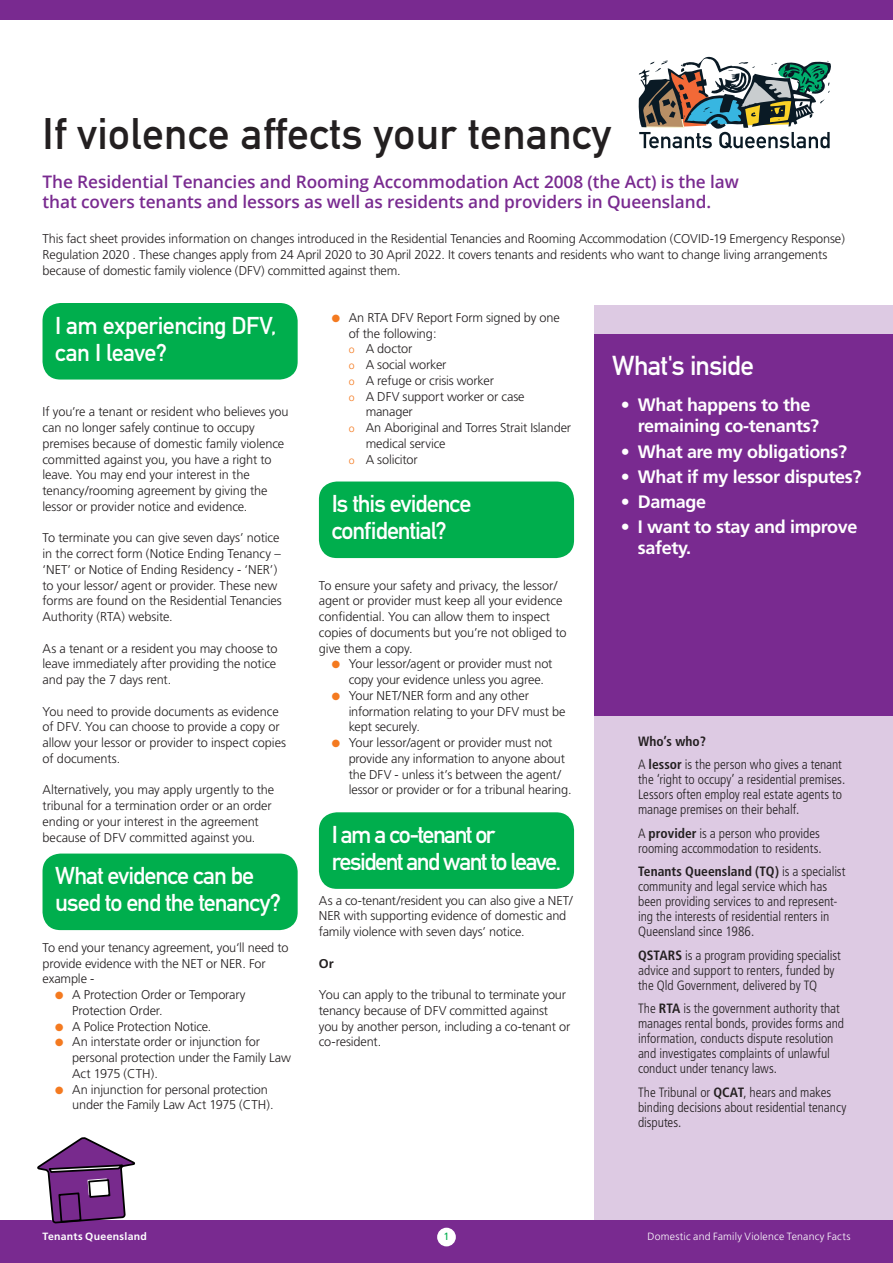
<style>
.page{position:relative;width:893px;height:1263px;background:#fff}
.page>*{position:absolute;margin:0;border:0;box-sizing:border-box;transform-origin:0 0}
.t1{font:43.5px "DIN Mittelschrift";letter-spacing:.01em;color:#231f20}
.t2{font:27px "DIN Mittelschrift";letter-spacing:-.03em;color:#fff}
.t3{font:24px/27px "DIN Mittelschrift";letter-spacing:-.045em;color:#fff}
.t4{font:24px/27px "DIN Mittelschrift";letter-spacing:-.065em;color:#fff}
.t5{font:24px/27px "DIN Mittelschrift";letter-spacing:-.025em;color:#fff}
.t6{font:700 18px/21px "Frutiger";letter-spacing:-.02em;color:#fff}
.t7{font:600 17.25px/20.7px "Open Sans";letter-spacing:-.005em;color:#792a90}
.t8{font:300 condensed 13.5px/15px "Frutiger";letter-spacing:-.005em;color:#231f20}
.t9{font:300 12.75px/15.8px "Frutiger";letter-spacing:-.01em;color:#231f20}
.t10{font:700 12.75px "Frutiger";color:#231f20}
.t11{font:300 10.5px "Frutiger";letter-spacing:.02em;color:#fff}
.t12{font:700 10.5px "Frutiger";letter-spacing:.03em;color:#fff}
.t13{font:10.5px "Frutiger";color:#00ae4d}
.s1{color:#f47a20}
.s2{font-size:10.5px;color:#f47a20}
.s3{font-weight:900}
.s4{font-weight:700}
</style>
<div class="page">
<div style="left:594px;top:305px;width:299px;height:930px;background:#ddcae3"></div>
<div style="left:594px;top:334px;width:299px;height:382px;background:#792a90"></div>
<div style="left:0;top:1220px;width:893px;height:43px;background:#792a90"></div>
<div style="left:437px;top:1228px;width:19px;height:18px;background:#fff;border-radius:50%"></div>
<div style="left:0;top:0;width:893px;height:20px;background:#792a90"></div>
<svg style="left:639px;top:57px;width:192px;height:91px"></svg>
<div style="left:43px;top:303px;width:255px;height:77px;background:#00ae4d;border-radius:18px"></div>
<div style="left:43px;top:853px;width:255px;height:77px;background:#00ae4d;border-radius:18px"></div>
<div style="left:319px;top:481px;width:255px;height:77px;background:#00ae4d;border-radius:18px"></div>
<div style="left:319px;top:812px;width:255px;height:77px;background:#00ae4d;border-radius:18px"></div>
<svg style="left:37px;top:1137px;width:98px;height:86px"></svg>
<h1 class="t1" style="left:43px;top:108px;width:570px">If violence affects your tenancy</h1>
<h3 class="t7" style="left:43px;top:171px;width:698px">The Residential Tenancies and Rooming Accommodation Act 2008 (the Act) is the law that covers tenants and lessors as well as residents and providers in Queensland.</h3>
<p class="t9" style="left:43px;top:231px;width:804px">This fact sheet provides information on changes introduced in the Residential Tenancies and Rooming Accommodation (COVID-19 Emergency Response)<br>Regulation 2020 . These changes apply from 24 April 2020 to 30 April 2022. It covers tenants and residents who want to change living arrangements because of domestic family violence (DFV) committed against them.</p>
<h3 class="t5" style="left:55px;top:312px;width:223px">I am experiencing DFV, can I leave?</h3>
<p class="t9" style="left:332px;top:310px;width:230px"><span class="s1">●</span> An RTA DFV Report Form signed by one</p>
<p class="t9" style="left:349px;top:325px;width:89px">of the following:</p>
<p class="t9" style="left:349px;top:341px;width:65px"><span class="s2">o</span> A doctor</p>
<p class="t9" style="left:349px;top:357px;width:99px"><span class="s2">o</span> A social worker</p>
<p class="t9" style="left:349px;top:373px;width:147px"><span class="s2">o</span> A refuge or crisis worker</p>
<p class="t9" style="left:349px;top:388px;width:177px"><span class="s2">o</span> A DFV support worker or case</p>
<p class="t9" style="left:366px;top:404px;width:49px">manager</p>
<p class="t9" style="left:349px;top:420px;width:224px"><span class="s2">o</span> An Aboriginal and Torres Strait Islander</p>
<p class="t9" style="left:366px;top:436px;width:81px">medical service</p>
<p class="t9" style="left:349px;top:451px;width:71px"><span class="s2">o</span> A solicitor</p>
<h3 class="t3" style="left:332px;top:491px;width:141px">Is this evidence confidential?</h3>
<h2 class="t2" style="left:612px;top:350px;width:143px">What's inside</h2>
<h3 class="t6" style="left:638px;top:395px;width:183px;text-indent:-17px"><span class="s3">•</span> What happens to the remaining co-tenants?</h3>
<h3 class="t6" style="left:621px;top:441px;width:228px"><span class="s3">•</span> What are my obligations?</h3>
<h3 class="t6" style="left:621px;top:466px;width:242px"><span class="s3">•</span> What if my lessor disputes?</h3>
<h3 class="t6" style="left:621px;top:491px;width:87px"><span class="s3">•</span> Damage</h3>
<h3 class="t6" style="left:638px;top:517px;width:221px;text-indent:-17px"><span class="s3">•</span> I want to stay and improve safety.</h3>
<p class="t9" style="left:43px;top:404px;width:248px">If you’re a tenant or resident who believes you can no longer safely continue to occupy premises because of domestic family violence committed against you, you have a right to leave. You may end your interest in the tenancy/rooming agreement by giving the lessor or provider notice and evidence.</p>
<p class="t9" style="left:43px;top:530px;width:241px">To terminate you can give seven days’ notice in the correct form (Notice Ending Tenancy – ‘NET’ or Notice of Ending Residency - ‘NER’) to your lessor/ agent or provider. These new forms are found on the Residential Tenancies Authority (RTA) website.</p>
<p class="t9" style="left:43px;top:640px;width:237px;text-align:justify">As a tenant or a resident you may choose to leave immediately after providing the notice and pay the 7 days rent.</p>
<p class="t9" style="left:43px;top:703px;width:245px">You need to provide documents as evidence of DFV. You can choose to provide a copy or allow your lessor or provider to inspect copies of documents.</p>
<p class="t9" style="left:43px;top:782px;width:233px">Alternatively, you may apply urgently to the tribunal for a termination order or an order ending or your interest in the agreement because of DFV committed against you.</p>
<h3 class="t3" style="left:55px;top:863px;width:228px">What evidence can be used to end the tenancy?</h3>
<p class="t9" style="left:43px;top:940px;width:247px">To end your tenancy agreement, you‘ll need to provide evidence with the NET or NER. For example -</p>
<p class="t9" style="left:72px;top:987px;width:175px;text-indent:-17px"><span class="s1">●</span> A Protection Order or Temporary<br>Protection Order.</p>
<p class="t9" style="left:55px;top:1018px;width:158px"><span class="s1">●</span> A Police Protection Notice.</p>
<p class="t9" style="left:72px;top:1034px;width:220px;text-indent:-17px"><span class="s1">●</span> An interstate order or injunction for personal protection under the Family Law<br>Act 1975 (CTH).</p>
<p class="t9" style="left:72px;top:1081px;width:203px;text-indent:-17px"><span class="s1">●</span> An injunction for personal protection under the Family Law Act 1975 (CTH).</p>
<p class="t9" style="left:319px;top:577px;width:249px">To ensure your safety and privacy, the lessor/ agent or provider must keep all your evidence confidential. You can allow them to inspect copies of documents but you’re not obliged to give them a copy.</p>
<p class="t9" style="left:349px;top:656px;width:205px;text-indent:-17px"><span class="s1">●</span> Your lessor/agent or provider must not copy your evidence unless you agree.</p>
<p class="t9" style="left:349px;top:688px;width:218px;text-indent:-17px"><span class="s1">●</span> Your NET/NER form and any other information relating to your DFV must be kept securely.</p>
<p class="t9" style="left:349px;top:735px;width:224px;text-indent:-17px"><span class="s1">●</span> Your lessor/agent or provider must not provide any information to anyone about the DFV - unless it’s between the agent/ lessor or provider or for a tribunal hearing.</p>
<h3 class="t4" style="left:332px;top:821px;width:231px">I am a co-tenant or resident and want to leave.</h3>
<p class="t9" style="left:319px;top:892px;width:255px">As a co-tenant/resident you can also give a NET/<br>NER with supporting evidence of domestic and family violence with seven days’ notice.</p>
<p class="t10" style="left:319px;top:956px;width:16px">Or</p>
<p class="t9" style="left:319px;top:987px;width:253px">You can apply to the tribunal to terminate your tenancy because of DFV committed against you by another person, including a co-tenant or co-resident.</p>
<p class="t8" style="left:638px;top:729px;width:205px;line-height:23.5px"><span class="s4">Who’s who?<br></span>A <span class="s4">lessor</span> is the person who gives a tenant</p>
<p class="t8" style="left:638px;top:772px;width:209px">the ‘right to occupy’ a residential premises.<br>Lessors often employ real estate agents to manage premises on their behalf.</p>
<p class="t8" style="left:638px;top:826px;width:185px">A <span class="s4">provider</span> is a person who provides rooming accommodation to residents.</p>
<p class="t8" style="left:638px;top:864px;width:209px"><span class="s4">Tenants Queensland (TQ)</span> is a specialist community and legal service which has been providing services to and represent&shy;ing the interests of residential renters in Queensland since 1986.</p>
<p class="t8" style="left:638px;top:948px;width:204px"><span class="s4">QSTARS</span> is a program providing specialist advice and support to renters, funded by the Qld Government, delivered by TQ</p>
<p class="t8" style="left:638px;top:1001px;width:208px">The <span class="s4">RTA</span> is the government authority that manages rental bonds, provides forms and information, conducts dispute resolution and investigates complaints of unlawful conduct under tenancy laws.</p>
<p class="t8" style="left:638px;top:1085px;width:210px">The Tribunal or <span class="s4">QCAT</span>, hears and makes binding decisions about residential tenancy disputes.</p>
<p class="t12" style="left:43px;top:1231px;width:106px">Tenants Queensland</p>
<p class="t13" style="left:444px;top:1231px;width:7px">1</p>
<p class="t11" style="left:647px;top:1231px;width:205px">Domestic and Family Violence Tenancy Facts</p>
</div>
